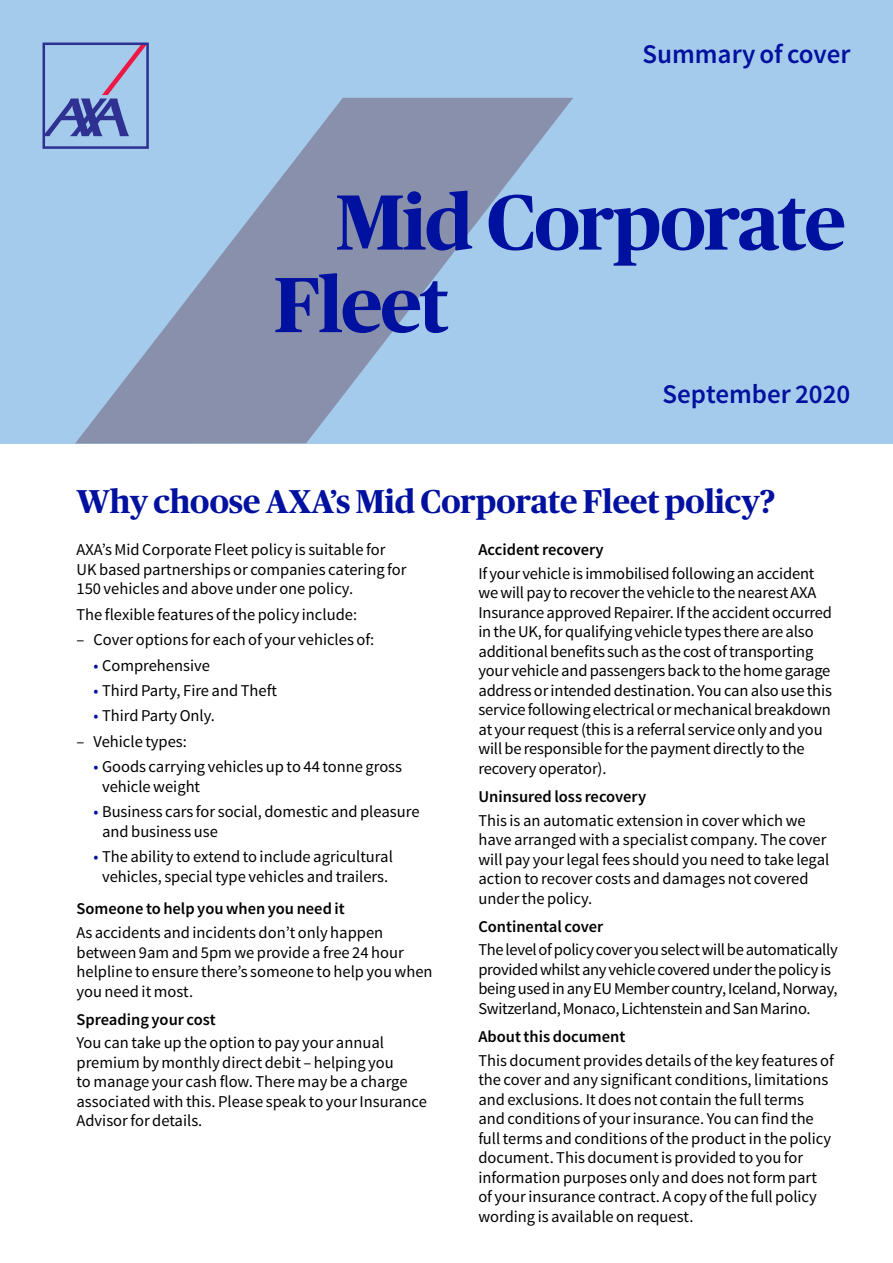
<style>
.page{position:relative;width:893px;height:1263px;background:#fff}
.page>*{position:absolute;margin:0;border:0;box-sizing:border-box;transform-origin:0 0}
.t1{font:700 78px/82.5px "Publico Headline";letter-spacing:-.02em;color:#00109f}
.t2{font:700 33px "Publico Headline";color:#00109f}
.t3{font:600 27px "Source Sans Pro";color:#00109f}
.t4{font:16.5px/19.5px "Source Sans Pro";color:#000}
.t5{font:16.5px/19.5px "Source Sans Pro";letter-spacing:-.02em;color:#000}
.t6{font:600 16.5px "Source Sans Pro";color:#000}
.s1{color:#00109f}
</style>
<div class="page">
<div style="left:0;top:0;width:893px;height:443px;background:#a5cbec"></div>
<svg style="left:43px;top:43px;width:106px;height:106px"></svg>
<svg style="left:75px;top:98px;width:498px;height:345px"></svg>
<h3 class="t3" style="left:642px;top:37px;width:210px">Summary of cover</h3>
<h1 class="t1" style="left:274px;top:176px;width:573px;text-indent:62px">Mid Corporate<br>Fleet</h1>
<h3 class="t3" style="left:662px;top:377px;width:190px">September 2020</h3>
<h2 class="t2" style="left:77px;top:478px;width:700px">Why choose AXA’s Mid Corporate Fleet policy?</h2>
<p class="t4" style="left:77px;top:540px;width:331px">AXA’s Mid Corporate Fleet policy is suitable for<br>UK based partnerships or companies catering for<br>150 vehicles and above under one policy.</p>
<p class="t4" style="left:77px;top:604px;width:282px">The flexible features of the policy include:</p>
<p class="t4" style="left:77px;top:630px;width:299px">– Cover options for each of your vehicles of:</p>
<p class="t4" style="left:94px;top:655px;width:118px"><span class="s1">•</span> Comprehensive</p>
<p class="t4" style="left:94px;top:681px;width:185px"><span class="s1">•</span> Third Party, Fire and Theft</p>
<p class="t4" style="left:94px;top:706px;width:123px"><span class="s1">•</span> Third Party Only.</p>
<p class="t4" style="left:77px;top:732px;width:112px">– Vehicle types:</p>
<p class="t4" style="left:102px;top:757px;width:302px;text-indent:-8px"><span class="s1">•</span> Goods carrying vehicles up to 44 tonne gross vehicle weight</p>
<p class="t4" style="left:102px;top:802px;width:319px;text-indent:-8px"><span class="s1">•</span> Business cars for social, domestic and pleasure and business use</p>
<p class="t4" style="left:94px;top:847px;width:301px;text-align:center"><span class="s1">•</span> The ability to extend to include agricultural vehicles, special type vehicles and trailers.</p>
<p class="t6" style="left:77px;top:898px;width:270px">Someone to help you when you need it</p>
<p class="t4" style="left:77px;top:923px;width:358px">As accidents and incidents don’t only happen between 9am and 5pm we provide a free 24 hour helpline to ensure there’s someone to help you when you need it most.</p>
<p class="t6" style="left:77px;top:1009px;width:141px">Spreading your cost</p>
<p class="t4" style="left:77px;top:1033px;width:352px">You can take up the option to pay your annual premium by monthly direct debit – helping you<br>to manage your cash flow. There may be a charge associated with this. Please speak to your Insurance Advisor for details.</p>
<p class="t6" style="left:478px;top:539px;width:127px">Accident recovery</p>
<p class="t4" style="left:478px;top:564px;width:355px">If your vehicle is immobilised following an accident we will pay to recover the vehicle to the nearest AXA Insurance approved Repairer. If the accident occurred in the UK, for qualifying vehicle types there are also additional benefits such as the cost of transporting your vehicle and passengers back to the home garage address or intended destination. You can also use this service following electrical or mechanical breakdown at your request (this is a referral service only and you will be responsible for the payment directly to the recovery operator).</p>
<p class="t6" style="left:478px;top:786px;width:169px">Uninsured loss recovery</p>
<p class="t4" style="left:478px;top:811px;width:352px">This is an automatic extension in cover which we have arranged with a specialist company. The cover will pay your legal fees should you need to take legal action to recover costs and damages not covered under the policy.</p>
<p class="t6" style="left:478px;top:916px;width:127px">Continental cover</p>
<p class="t5" style="left:478px;top:940px;width:361px">The level of policy cover you select will be automatically provided whilst any vehicle covered under the policy is being used in any EU Member country, Iceland, Norway, Switzerland, Monaco, Lichtenstein and San Marino.</p>
<p class="t6" style="left:478px;top:1026px;width:148px">About this document</p>
<p class="t4" style="left:478px;top:1051px;width:357px">This document provides details of the key features of the cover and any significant conditions, limitations and exclusions. It does not contain the full terms and conditions of your insurance. You can find the full terms and conditions of the product in the policy document. This document is provided to you for information purposes only and does not form part of your insurance contract. A copy of the full policy wording is available on request.</p>
</div>
